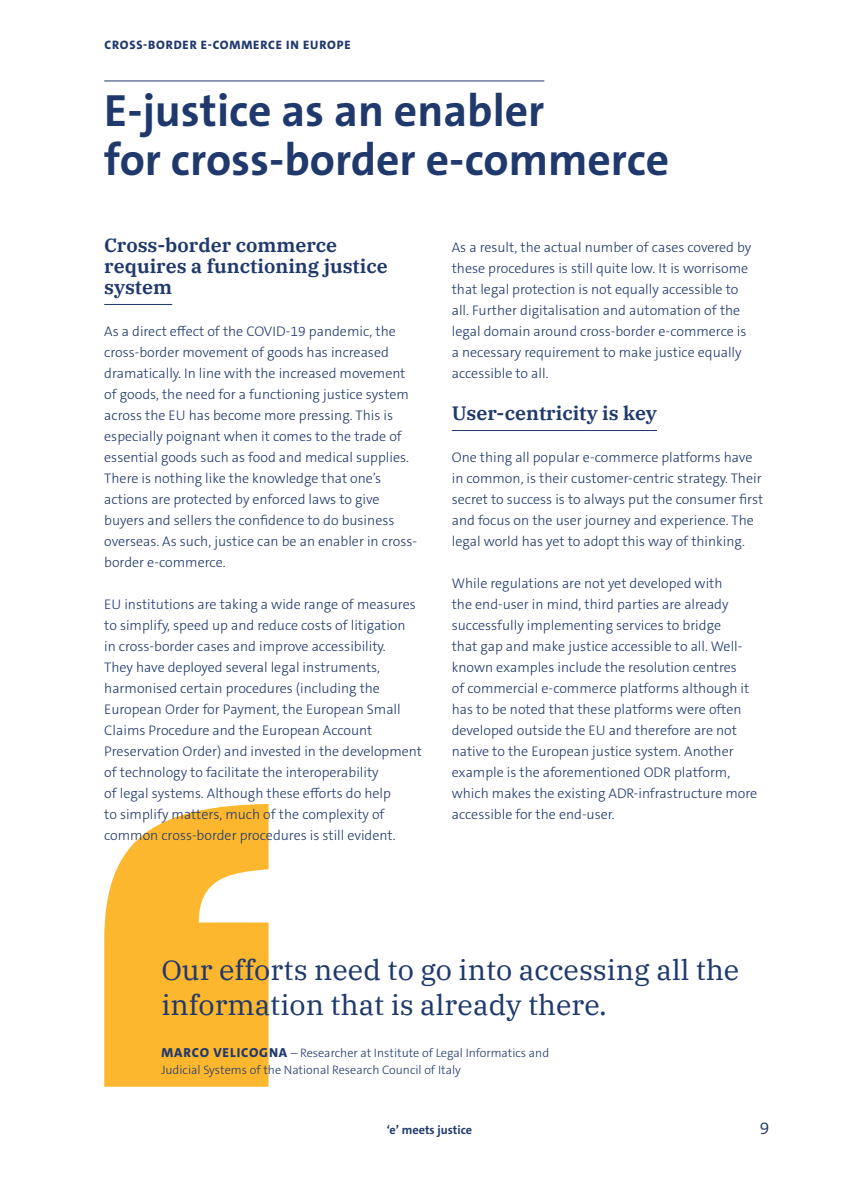
<style>
.page{position:relative;width:844px;height:1191px;background:#fff}
.page>*{position:absolute;margin:0;border:0;box-sizing:border-box;transform-origin:0 0}
.t1{font:700 45.5px/49px "The Sans C5";color:#20396d}
.t2{font:28px/35px "IBM Plex Serif";color:#20396d}
.t3{font:600 19.25px/21px "IBM Plex Serif";color:#20396d}
.t4{font:300 17.5px "The Sans C5";color:#20396d}
.t5{font:300 14px/21px "The Sans C5";color:#20396d}
.t6{font:300 12.25px/17.5px "The Sans C5";color:#20396d}
.t7{font:800 12.25px "The Sans C5";letter-spacing:.07em;color:#20396d}
.t8{font:700 12.25px "The Sans C5";color:#20396d}
.s1{font-weight:800;font-size:13.12px}
</style>
<div class="page">
<svg style="left:104px;top:804px;width:164px;height:282px;background:#fdc14b"></svg>
<hr style="left:104px;top:304px;width:68px;height:1px;background:#20396d">
<hr style="left:451px;top:430px;width:205px;height:1px;background:#20396d">
<hr style="left:104px;top:80px;width:440px;height:1px;background:#20396d">
<p class="t7" style="left:104px;top:37px;width:248px">CROSS-BORDER E-COMMERCE IN EUROPE</p>
<h1 class="t1" style="left:104px;top:86px;width:566px">E-justice as an enabler<br>for cross-border e-commerce</h1>
<h3 class="t3" style="left:104px;top:233px;width:285px">Cross-border commerce requires a functioning justice system</h3>
<p class="t5" style="left:104px;top:321px;width:314px">As a direct effect of the COVID-19 pandemic, the cross-border movement of goods has increased dramatically. In line with the increased movement of goods, the need for a functioning justice system across the EU has become more pressing. This is especially poignant when it comes to the trade of essential goods such as food and medical supplies.<br>There is nothing like the knowledge that one’s actions are protected by enforced laws to give buyers and sellers the confidence to do business overseas. As such, justice can be an enabler in cross&shy;border e-commerce.</p>
<p class="t5" style="left:104px;top:594px;width:319px">EU institutions are taking a wide range of measures to simplify, speed up and reduce costs of litigation<br>in cross-border cases and improve accessibility.<br>They have deployed several legal instruments, harmonised certain procedures (including the European Order for Payment, the European Small Claims Procedure and the European Account Preservation Order) and invested in the development of technology to facilitate the interoperability<br>of legal systems. Although these efforts do help<br>to simplify matters, much of the complexity of common cross-border procedures is still evident.</p>
<p class="t5" style="left:451px;top:237px;width:301px">As a result, the actual number of cases covered by these procedures is still quite low. It is worrisome that legal protection is not equally accessible to all. Further digitalisation and automation of the legal domain around cross-border e-commerce is a necessary requirement to make justice equally accessible to all.</p>
<h3 class="t3" style="left:451px;top:401px;width:207px">User-centricity is key</h3>
<p class="t5" style="left:451px;top:447px;width:313px">One thing all popular e-commerce platforms have in common, is their customer-centric strategy. Their secret to success is to always put the consumer first and focus on the user journey and experience. The legal world has yet to adopt this way of thinking.</p>
<p class="t5" style="left:451px;top:573px;width:307px">While regulations are not yet developed with<br>the end-user in mind, third parties are already successfully implementing services to bridge<br>that gap and make justice accessible to all. Well&shy;known examples include the resolution centres<br>of commercial e-commerce platforms although it has to be noted that these platforms were often developed outside the EU and therefore are not native to the European justice system. Another example is the aforementioned ODR platform, which makes the existing ADR-infrastructure more accessible for the end-user.</p>
<h2 class="t2" style="left:161px;top:949px;width:579px">Our efforts need to go into accessing all the information that is already there.</h2>
<p class="t6" style="left:161px;top:1043px;width:389px"><span class="s1">MARCO VELICOGNA</span> – Researcher at Institute of Legal Informatics and<br>Judicial Systems of the National Research Council of Italy</p>
<p class="t8" style="left:387px;top:1122px;width:87px">‘e’ meets justice</p>
<p class="t4" style="left:759px;top:1117px;width:11px">9</p>
</div>
